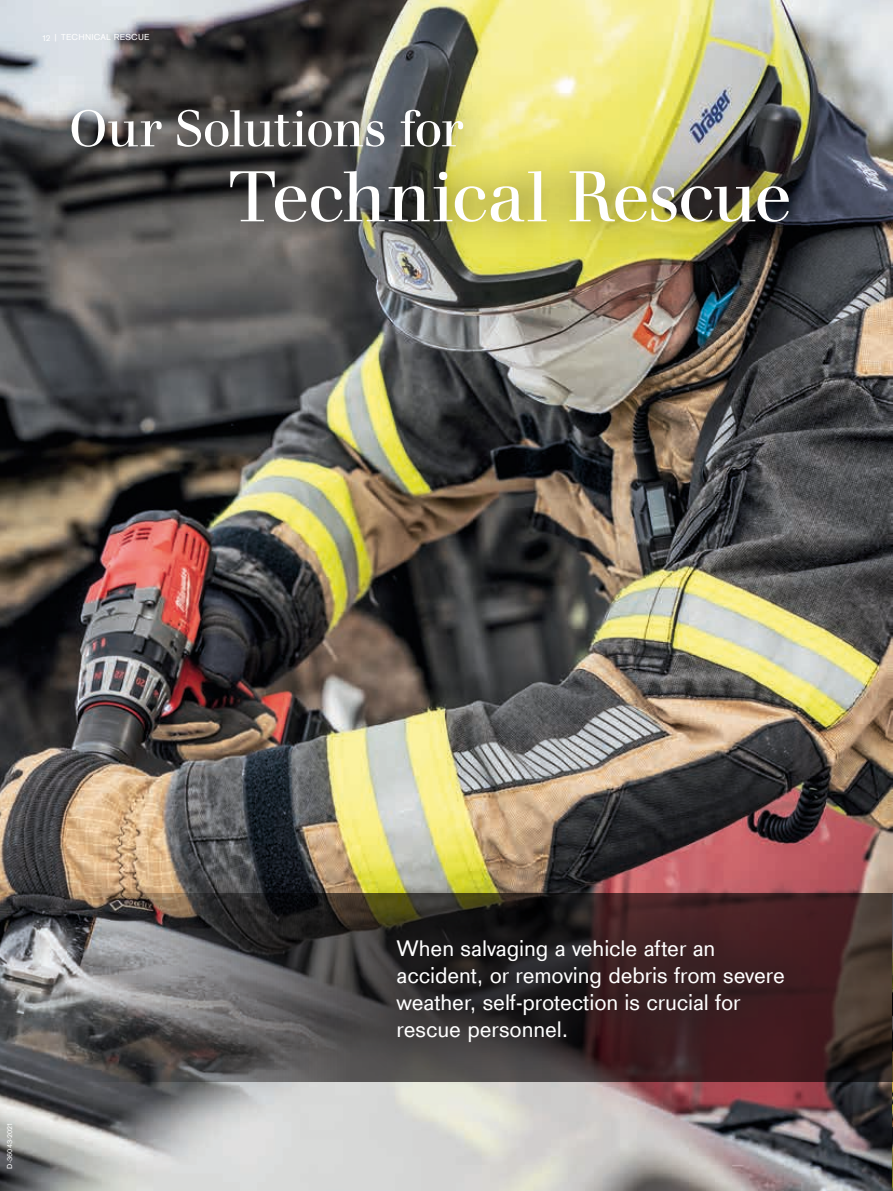
<style>
.page{position:relative;width:893px;height:1191px;background:#fff}
.page>*{position:absolute;margin:0;border:0;box-sizing:border-box;transform-origin:0 0}
.t1{font:75px "Draeger Walbaum";letter-spacing:-.01em;color:#fff}
.t2{font:54px "Draeger Walbaum";letter-spacing:-.025em;color:#fff}
.t3{font:23.25px/27px "Draeger Sans";letter-spacing:-.005em;color:#fff}
.t4{font:9px "Draeger Sans";letter-spacing:.025em;color:#fff}
.t5{font:7.5px "Draeger Sans";letter-spacing:.005em;color:#fff}
</style>
<div class="page">
<img style="left:0;top:0;width:893px;height:1191px">
<div style="left:40px;top:79px;width:780px;height:175px;background:#231f20;opacity:.75"></div>
<img style="left:892px;top:894px;width:1px;height:297px">
<svg style="left:72px;top:893px;width:821px;height:188px;background:#565251"></svg>
<div style="left:349px;top:892px;width:481px;height:195px;background:#231f20;opacity:.4"></div>
<p class="t4" style="left:43px;top:31px;width:108px">12 | TECHNICAL RESCUE</p>
<h2 class="t2" style="left:69px;top:99px;width:395px">Our Solutions for</h2>
<h1 class="t1" style="left:230px;top:156px;width:563px">Technical Rescue</h1>
<p class="t5" style="left:4px;top:1168px;width:47px;rotate:-90deg">D-36043-2021</p>
<p class="t3" style="left:396px;top:933px;width:390px">When salvaging a vehicle after an accident, or removing debris from severe weather, self-protection is crucial for rescue personnel.</p>
</div>
